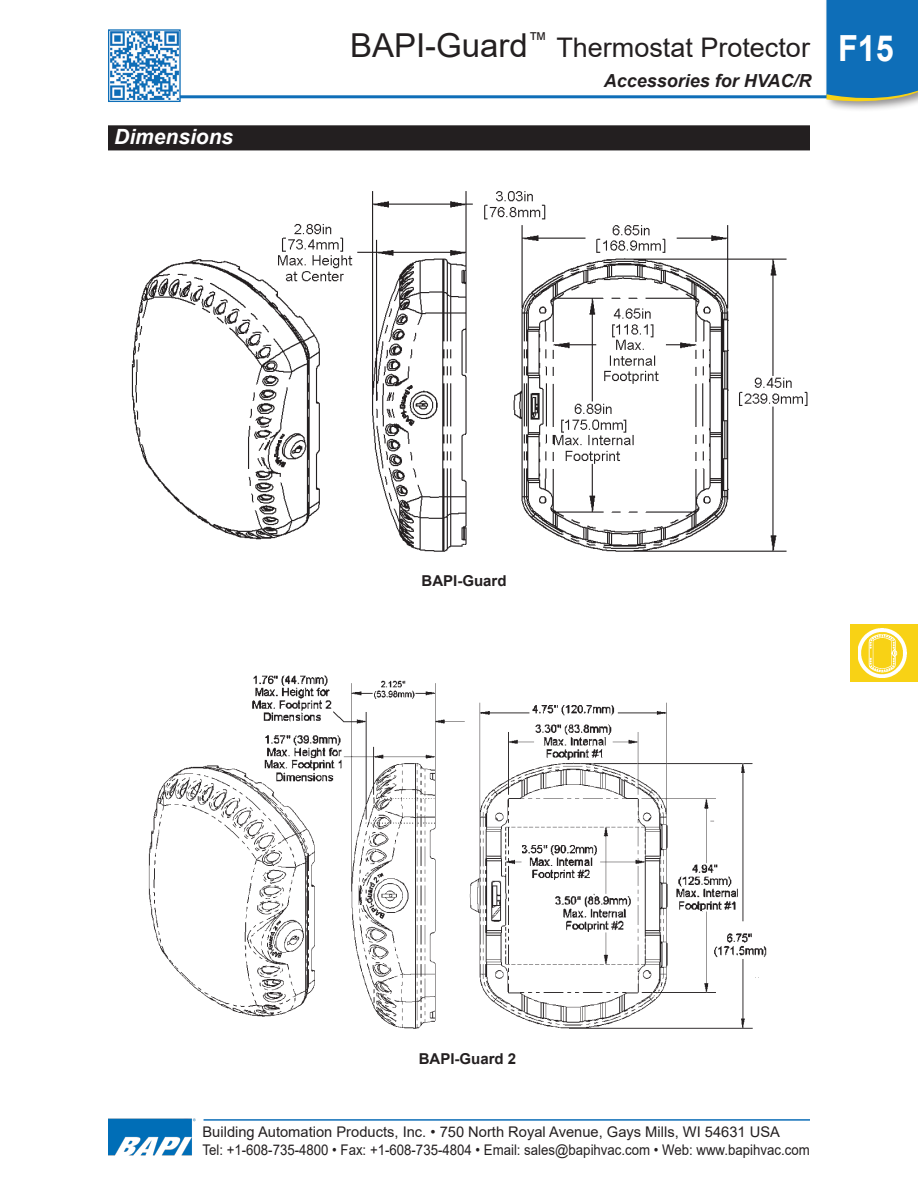
<style>
.page{position:relative;width:918px;height:1188px;background:#fff}
.page>*{position:absolute;margin:0;border:0;box-sizing:border-box;transform-origin:0 0}
.t1{font:700 36px "Arial";color:#fff;scale:.9 1}
.Sub_Section_Title{font:27px "Arial";color:#231f20}
.Subhead{font:italic 700 21px "Arial";color:#fff}
.t2{font:italic 700 18px "Arial";color:#231f20}
.Pict_Title{font:700 15px "Arial";color:#231f20}
.t3{font:14.7px/18px "Arial";color:#231f20}
.s1{font-size:33px}
</style>
<div class="page">
<hr style="left:124px;top:95px;width:764px;height:3px;background:#0e6eb8">
<img style="left:110px;top:32px;width:69px;height:68px">
<div style="left:108px;top:29px;width:73px;height:73px;border:1px solid #0e6eb8"></div>
<div style="left:823px;top:0;width:95px;height:112px;background:#231f20;opacity:.5"></div>
<svg style="left:826px;top:0;width:92px;height:106px;background:#2277b4"></svg>
<hr style="left:204px;top:1119px;width:606px;height:2px;background:#0e6eb8">
<img style="left:108px;top:1118px;width:87px;height:38px">
<div style="left:850px;top:625px;width:68px;height:57px;background:#f8d215"></div>
<img style="left:859px;top:629px;width:48px;height:48px">
<img style="left:131px;top:191px;width:677px;height:361px">
<img style="left:148px;top:675px;width:619px;height:354px">
<div style="left:109px;top:126px;width:700px;height:24px;background:#231f20"></div>
<div style="left:108px;top:125px;width:702px;height:25px;border:2px solid #231f20"></div>
<p class="Subhead" style="left:114px;top:122px;width:121px">Dimensions</p>
<p class="Sub_Section_Title" style="left:350px;top:29px;width:461px"><span class="s1">BAPI-Guard</span><sup>™</sup> Thermostat Protector</p>
<p class="t2" style="left:604px;top:69px;width:209px">Accessories for HVAC/R</p>
<h1 class="t1" style="left:838px;top:23px;width:64px">F15</h1>
<p class="Pict_Title" style="left:422px;top:570px;width:87px">BAPI-Guard</p>
<p class="Pict_Title" style="left:419px;top:1049px;width:99px">BAPI-Guard 2</p>
<p class="t3" style="left:202px;top:1123px;width:609px">Building Automation Products, Inc. • 750 North Royal Avenue, Gays Mills, WI 54631 USA<br>Tel: +1-608-735-4800 • Fax: +1-608-735-4804 • Email: sales@bapihvac.com • Web: www.bapihvac.com</p>
</div>
